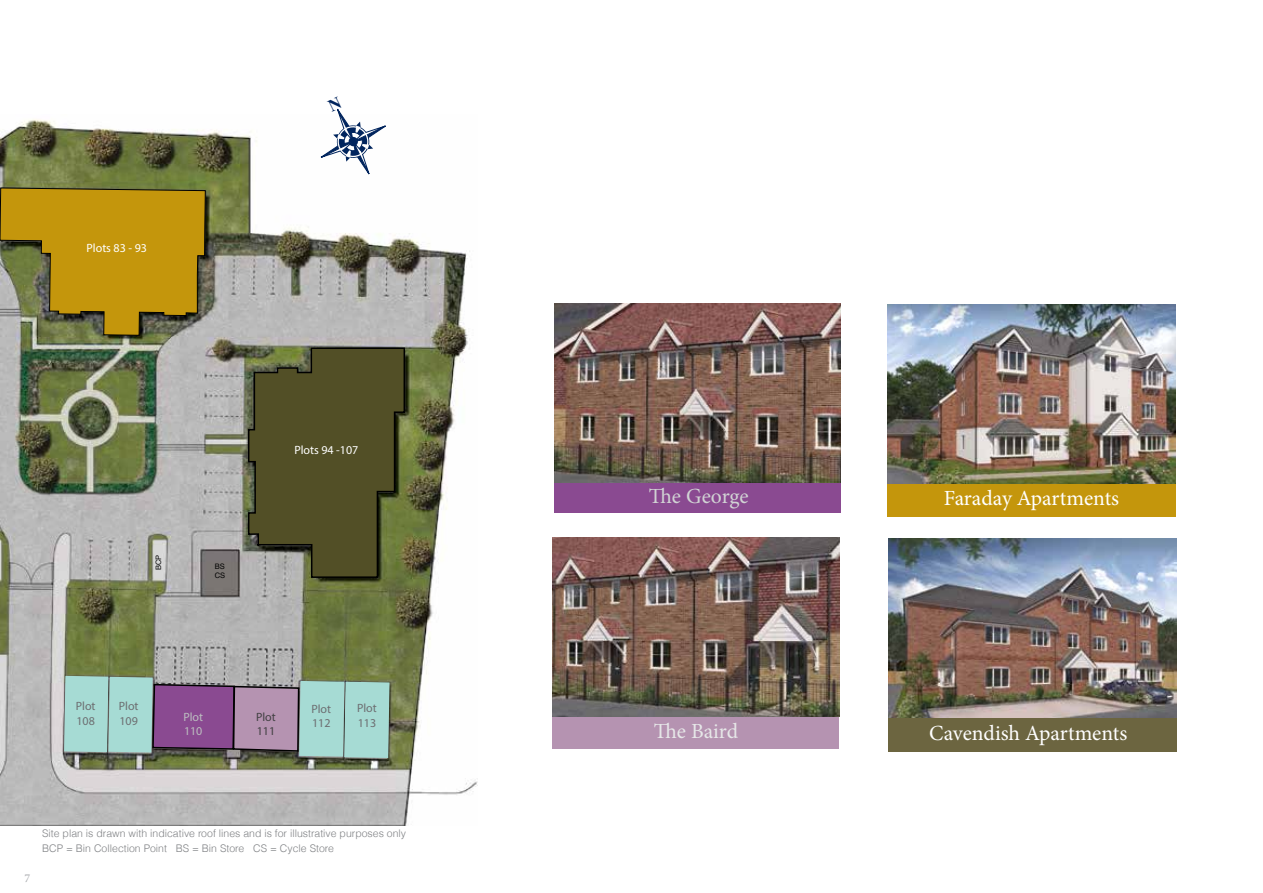
<style>
.page{position:relative;width:1263px;height:893px;background:#fff}
.page>*{position:absolute;margin:0;border:0;box-sizing:border-box;transform-origin:0 0}
.t1{font:21.6px "Minion Pro";color:#fff}
.t2{font:21.6px "Minion Pro";letter-spacing:-.01em;color:#d1d3d4}
.t3{font:21.6px "Minion Pro";letter-spacing:-.005em;color:#e6e7e8}
.t4{font:12px/14.4px "Myriad Pro";color:#6d6e71}
.t5{font:12px "Myriad Pro";color:#fff}
.t6{font:12px/14.4px "Myriad Pro";color:#bcbec0}
.t7{font:12px/14.4px "Myriad Pro";color:#414042}
.t8{font:12px "Minion Pro";color:#a7a9ac}
.t9{font:300 10.5px/15px "Helvetica";color:#808285}
.t10{font:7.5px/9px "Helvetica";color:#000}
</style>
<div class="page">
<img style="left:0;top:119px;width:478px;height:706px">
<svg style="left:0;top:187px;width:206px;height:149px;background:#a98920"></svg>
<div style="left:553px;top:540px;width:286px;height:209px;background:#b593b1"></div>
<img style="left:553px;top:538px;width:286px;height:179px">
<div style="left:555px;top:303px;width:286px;height:210px;background:#8a4a91"></div>
<img style="left:555px;top:303px;width:286px;height:179px">
<div style="left:887px;top:304px;width:289px;height:213px;background:#c4960c"></div>
<img style="left:887px;top:304px;width:289px;height:179px">
<div style="left:888px;top:539px;width:288px;height:213px;background:#6c6540"></div>
<img style="left:888px;top:539px;width:288px;height:178px">
<svg style="left:64px;top:676px;width:325px;height:82px;background:#96a0ac"></svg>
<svg style="left:242px;top:347px;width:164px;height:232px;background:#565630"></svg>
<svg style="left:313px;top:108px;width:81px;height:74px"></svg>
<p class="t5" style="left:87px;top:240px;width:62px">Plots 83 - 93</p>
<p class="t10" style="left:154px;top:570px;width:17px;rotate:-90deg">BCP</p>
<p class="t10" style="left:215px;top:562px;width:12px">BS<br>CS</p>
<p class="t5" style="left:294px;top:442px;width:66px">Plots 94 -107</p>
<p class="t4" style="left:76px;top:699px;width:21px">Plot<br>108</p>
<p class="t4" style="left:119px;top:699px;width:21px">Plot<br>109</p>
<p class="t6" style="left:183px;top:709px;width:21px">Plot<br>110</p>
<p class="t7" style="left:256px;top:709px;width:21px">Plot<br>111</p>
<p class="t4" style="left:311px;top:701px;width:21px">Plot<br>112</p>
<p class="t4" style="left:357px;top:701px;width:21px">Plot<br>113</p>
<p class="t8" style="left:25px;top:870px;width:7px">7</p>
<p class="t9" style="left:42px;top:825px;width:365px">Site plan is drawn with indicative roof lines and is for illustrative purposes only<br>BCP = Bin Collection Point BS = Bin Store CS = Cycle Store</p>
<h1 class="t2" style="left:649px;top:481px;width:101px">The George</h1>
<h1 class="t1" style="left:944px;top:483px;width:177px">Faraday Apartments</h1>
<h1 class="t3" style="left:654px;top:716px;width:86px">The Baird</h1>
<h1 class="t1" style="left:929px;top:718px;width:200px">Cavendish Apartments</h1>
</div>
